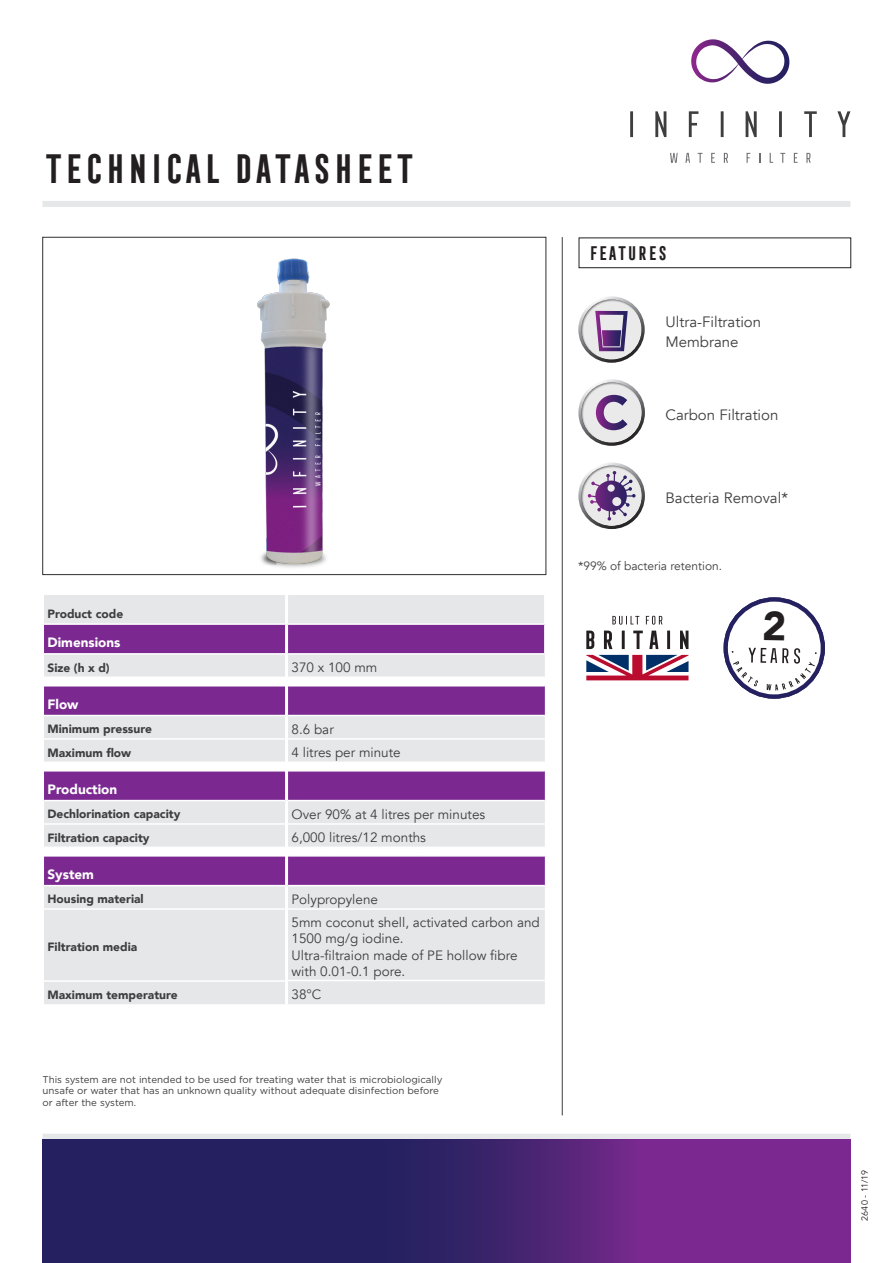
<style>
.page{position:relative;width:893px;height:1263px;background:#fff}
.page>*{position:absolute;margin:0;border:0;box-sizing:border-box;transform-origin:0 0}
.t1{font:700 37.5px "Frontage Condensed";color:#231f20}
.t2{font:700 18px "Frontage Condensed";color:#231f20}
.t3{font:15px/19.5px "Avenir";color:#3e3e3f}
.t4{font:13.5px/23.4px "Avenir";color:#3e3e3f}
.t5{font:900 13.5px "Avenir";color:#fff}
.t6{font:900 13.5px "Avenir";color:#231f20}
.t7{font:900 12px/23.4px "Avenir";color:#3e3e3f}
.t8{font:12px "Avenir";color:#3e3e3f}
.t9{font:9.75px/11.7px "Gotham";color:#3e3e3f}
.t10{font:9px "Avenir";letter-spacing:.005em;color:#231f20}
</style>
<div class="page">
<hr style="left:562px;top:237px;width:1px;height:878px;background:#3e3e3f">
<div style="left:43px;top:201px;width:807px;height:6px;background:#e6e7e9"></div>
<div style="left:43px;top:1134px;width:807px;height:6px;background:#e6e7e9"></div>
<div style="left:579px;top:238px;width:272px;height:30px;border:1px solid #231f20"></div>
<div style="left:288px;top:910px;width:257px;height:94px;background:#e6e7e9"></div>
<hr style="left:288px;top:980px;width:257px;height:1px;background:#fff">
<div style="left:44px;top:910px;width:241px;height:94px;background:#e6e7e9"></div>
<svg style="left:43px;top:595px;width:503px;height:313px;background:#c1a4cb"></svg>
<hr style="left:285px;top:886px;width:2px;height:23px;background:#fff">
<hr style="left:44px;top:653px;width:241px;height:2px;background:#fff">
<hr style="left:44px;top:676px;width:241px;height:2px;background:#fff">
<hr style="left:44px;top:685px;width:241px;height:1px;background:#fff">
<hr style="left:44px;top:715px;width:241px;height:1px;background:#fff">
<hr style="left:44px;top:738px;width:241px;height:2px;background:#fff">
<hr style="left:44px;top:761px;width:241px;height:2px;background:#fff">
<hr style="left:44px;top:770px;width:241px;height:1px;background:#fff">
<hr style="left:44px;top:800px;width:241px;height:1px;background:#fff">
<hr style="left:44px;top:823px;width:241px;height:2px;background:#fff">
<hr style="left:44px;top:846px;width:241px;height:2px;background:#fff">
<hr style="left:44px;top:855px;width:241px;height:2px;background:#fff">
<hr style="left:44px;top:885px;width:241px;height:1px;background:#fff">
<hr style="left:44px;top:980px;width:241px;height:2px;background:#fff">
<svg style="left:630px;top:111px;width:220px;height:26px"></svg>
<svg style="left:691px;top:39px;width:98px;height:45px"></svg>
<svg style="left:670px;top:153px;width:8px;height:10px"></svg>
<svg style="left:685px;top:153px;width:5px;height:10px"></svg>
<svg style="left:698px;top:153px;width:5px;height:10px"></svg>
<svg style="left:711px;top:153px;width:4px;height:10px"></svg>
<svg style="left:724px;top:153px;width:4px;height:10px"></svg>
<svg style="left:747px;top:153px;width:3px;height:10px"></svg>
<svg style="left:770px;top:153px;width:3px;height:10px"></svg>
<svg style="left:780px;top:153px;width:5px;height:10px"></svg>
<svg style="left:794px;top:153px;width:3px;height:10px"></svg>
<svg style="left:806px;top:153px;width:5px;height:10px"></svg>
<svg style="left:43px;top:1140px;width:807px;height:123px;background:#452472"></svg>
<svg style="left:612px;top:616px;width:50px;height:9px"></svg>
<svg style="left:586px;top:631px;width:102px;height:18px"></svg>
<svg style="left:586px;top:655px;width:102px;height:25px"></svg>
<img style="left:158px;top:258px;width:271px;height:317px">
<svg style="left:578px;top:296px;width:67px;height:65px"></svg>
<svg style="left:595px;top:311px;width:33px;height:40px"></svg>
<svg style="left:578px;top:379px;width:67px;height:65px;fill:#ebeaea"></svg>
<svg style="left:596px;top:395px;width:31px;height:35px"></svg>
<svg style="left:578px;top:462px;width:67px;height:66px"></svg>
<svg style="left:588px;top:471px;width:48px;height:50px;background:#ac9db8"></svg>
<svg style="left:723px;top:597px;width:102px;height:102px"></svg>
<p class="t1" style="left:43px;top:147px;width:373px">TECHNICAL DATASHEET</p>
<p class="t7" style="left:48px;top:601px;width:77px">Product code</p>
<p class="t5" style="left:48px;top:631px;width:74px">Dimensions</p>
<p class="t7" style="left:48px;top:655px;width:64px">Size (h x d)</p>
<p class="t5" style="left:48px;top:693px;width:32px">Flow</p>
<p class="t7" style="left:48px;top:717px;width:106px">Minimum pressure<br>Maximum flow</p>
<p class="t5" style="left:48px;top:778px;width:71px">Production</p>
<p class="t7" style="left:48px;top:802px;width:134px">Dechlorination capacity<br>Filtration capacity</p>
<p class="t5" style="left:48px;top:863px;width:48px">System</p>
<p class="t7" style="left:48px;top:887px;width:98px">Housing material</p>
<p class="t7" style="left:48px;top:935px;width:91px">Filtration media</p>
<p class="t7" style="left:48px;top:983px;width:132px">Maximum temperature</p>
<p class="t4" style="left:292px;top:656px;width:87px">370 x 100 mm</p>
<p class="t4" style="left:292px;top:718px;width:111px">8.6 bar<br>4 litres per minute</p>
<p class="t6" style="left:301px;top:748px;width:45px">Videos</p>
<p class="t4" style="left:292px;top:803px;width:195px">Over 90% at 4 litres per minutes<br>6,000 litres/12 months</p>
<p class="t6" style="left:301px;top:820px;width:94px">Welcome Pack</p>
<p class="t4" style="left:292px;top:888px;width:250px;line-height:22.6px">Polypropylene<br>5mm coconut shell, activated carbon and</p>
<p class="t4" style="left:292px;top:930px;width:227px;line-height:16.5px">1500 mg/g iodine.<br>Ultra-filtraion made of PE hollow fibre with 0.01-0.1 pore.</p>
<p class="t4" style="left:292px;top:983px;width:31px">38°C</p>
<p class="t9" style="left:43px;top:1073px;width:401px">This system are not intended to be used for treating water that is microbiologically unsafe or water that has an unknown quality without adequate disinfection before or after the system.</p>
<p class="t2" style="left:588px;top:243px;width:80px">FEATURES</p>
<p class="t3" style="left:665px;top:313px;width:97px">Ultra-Filtration<br>Membrane</p>
<p class="t3" style="left:665px;top:406px;width:114px">Carbon Filtration</p>
<p class="t3" style="left:665px;top:489px;width:124px">Bacteria Removal*</p>
<p class="t8" style="left:578px;top:559px;width:146px">*99% of bacteria retention.</p>
<p class="t10" style="left:859px;top:1221px;width:52px;rotate:-90deg">2640 - 11/19</p>
</div>
